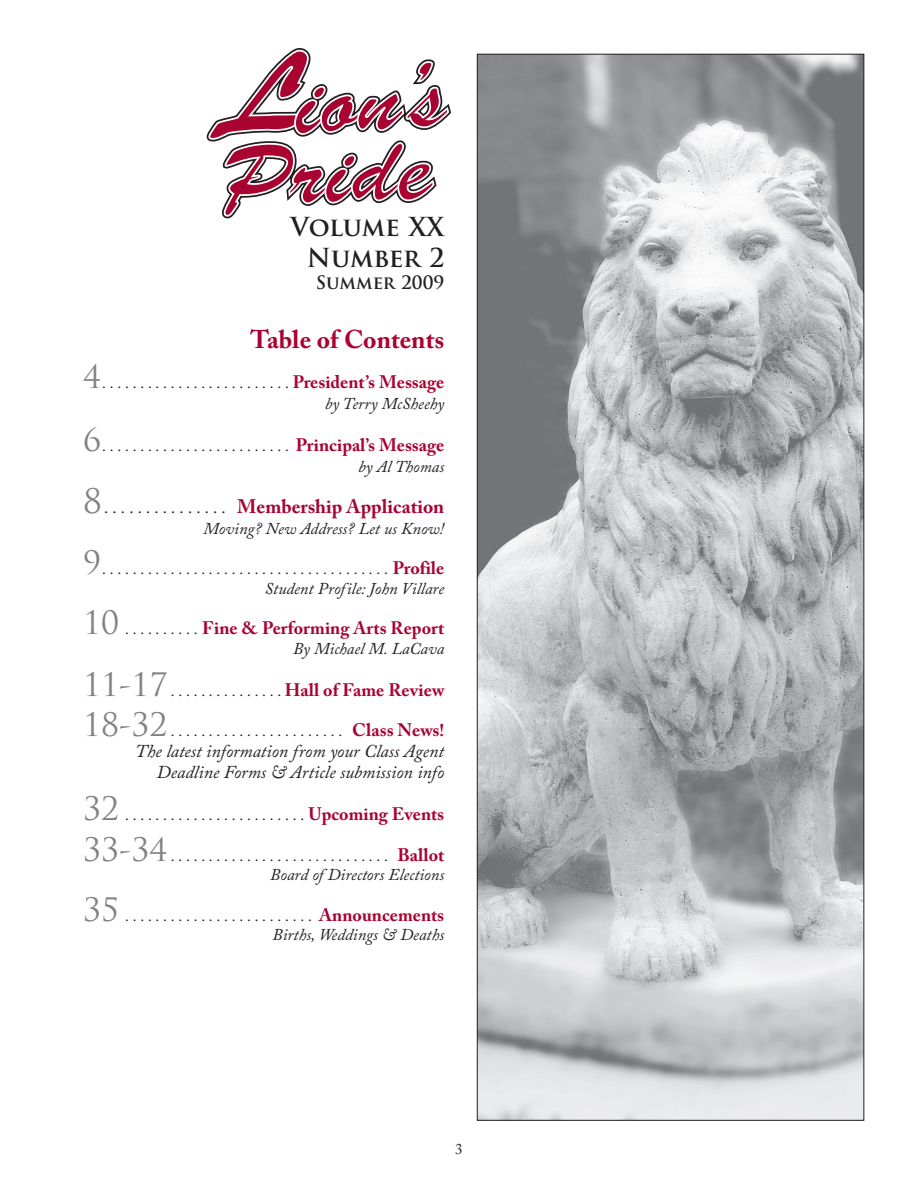
<style>
.page{position:relative;width:918px;height:1188px;background:#fff}
.page>*{position:absolute;margin:0;border:0;box-sizing:border-box;transform-origin:0 0}
.t1{font:700 25.5px/30.6px "Trajan Pro";letter-spacing:-.015em;color:#231f20;text-align:right}
.t2{font:700 25.5px "Adobe Caslon Pro";color:#a90332}
.t3{font:700 19.5px "Adobe Caslon Pro";color:#a90332}
.t4{font:700 18px "Adobe Caslon Pro";color:#a90332}
.t5{font:italic 18px/21px "Adobe Caslon Pro";color:#231f20;text-align:right}
.t6{font:700 18px "Trajan Pro";color:#231f20}
.t7{font:italic 16.5px "Adobe Caslon Pro";color:#231f20}
.t8{font:15px "Adobe Caslon Pro";color:#231f20}
.s1{font-family:"Trajan Pro";font-size:31.5px;color:#808285}
.s2{font-weight:700;font-size:18px;color:#a90332}
.s3{font-family:"Trajan Pro";font-weight:400;font-size:33px;color:#808285}
.s4{font-weight:400;font-size:16.5px;color:#231f20}
.s5{font-family:"Trajan Pro";font-weight:400;font-size:31.5px;color:#808285}
.s6{font-weight:400;font-size:15px;color:#231f20}
</style>
<div class="page">
<svg style="left:206px;top:48px;width:245px;height:170px"></svg>
<img style="left:479px;top:56px;width:383px;height:1062px">
<h1 class="t1" style="left:290px;top:212px;width:155px">Volume XX<br>Number 2</h1>
<p class="t6" style="left:316px;top:272px;width:130px">Summer 2009</p>
<h1 class="t2" style="left:251px;top:329px;width:195px">Table of Contents</h1>
<p class="t8" style="left:83px;top:377px;width:363px"><span class="s1">4</span>. . . . . . . . . . . . . . . . . . . . . . . . . <span class="s2">President’s Message</span></p>
<p class="t7" style="left:325px;top:397px;width:121px">by Terry McSheehy</p>
<p class="t8" style="left:83px;top:440px;width:363px"><span class="s1">6</span>. . . . . . . . . . . . . . . . . . . . . . . . . <span class="s2">Principal’s Message</span></p>
<p class="t7" style="left:359px;top:460px;width:87px">by Al Thomas</p>
<h2 class="t3" style="left:83px;top:499px;width:363px"><span class="s3">8</span><span class="s4">. . . . . . . . . . . . . . .</span> Membership Application</h2>
<p class="t7" style="left:203px;top:522px;width:242px">Moving? New Address? Let us Know!</p>
<p class="t8" style="left:83px;top:563px;width:363px"><span class="s1">9</span>. . . . . . . . . . . . . . . . . . . . . . . . . . . . . . . . . . . . . . <span class="s2">Profile</span></p>
<p class="t7" style="left:265px;top:582px;width:181px">Student Profile: John Villare</p>
<p class="t4" style="left:83px;top:621px;width:363px"><span class="s5">10</span> <span class="s6">. . . . . . . . . .</span> Fine &amp; Performing Arts Report</p>
<p class="t7" style="left:293px;top:642px;width:153px">By Michael M. LaCava</p>
<p class="t4" style="left:83px;top:683px;width:363px"><span class="s5">11-17</span> <span class="s6">. . . . . . . . . . . . . . .</span> Hall of Fame Review</p>
<p class="t8" style="left:83px;top:726px;width:363px"><span class="s1">18-32</span> . . . . . . . . . . . . . . . . . . . . . . . <span class="s2">Class News!</span></p>
<p class="t5" style="left:135px;top:743px;width:311px">The latest information from your Class Agent<br>Deadline Forms &amp; Article submission info</p>
<p class="t8" style="left:83px;top:810px;width:363px"><span class="s1">32</span> . . . . . . . . . . . . . . . . . . . . . . . . <span class="s2">Upcoming Events</span></p>
<p class="t8" style="left:83px;top:850px;width:363px"><span class="s1">33-34</span> . . . . . . . . . . . . . . . . . . . . . . . . . . . . . <span class="s2">Ballot</span></p>
<p class="t7" style="left:270px;top:869px;width:176px">Board of Directors Elections</p>
<p class="t8" style="left:83px;top:910px;width:363px"><span class="s1">35</span> . . . . . . . . . . . . . . . . . . . . . . . . . <span class="s2">Announcements</span></p>
<p class="t7" style="left:273px;top:929px;width:173px">Births, Weddings &amp; Deaths</p>
<p class="t8" style="left:455px;top:1143px;width:9px">3</p>
</div>
